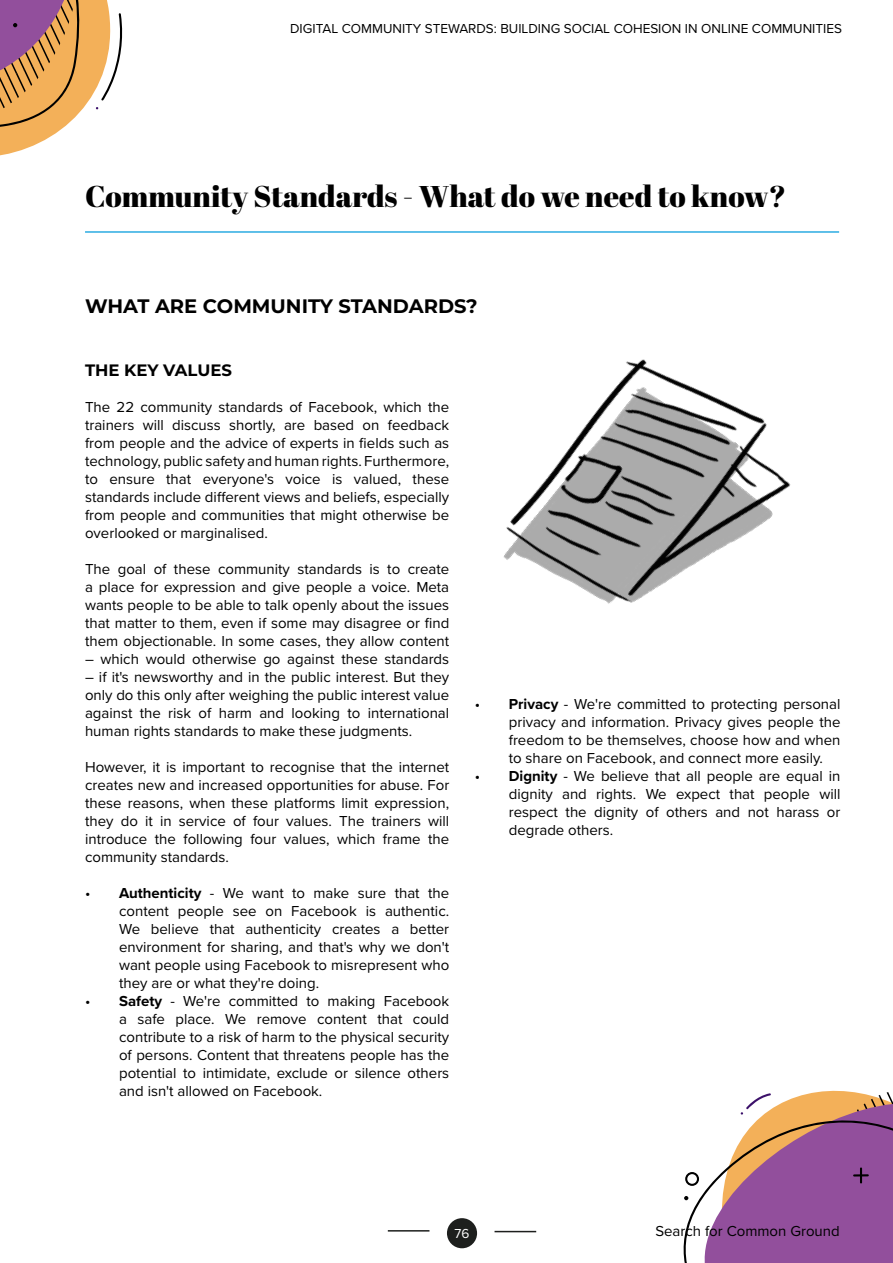
<style>
.page{position:relative;width:893px;height:1263px;background:#fff}
.page>*{position:absolute;margin:0;border:0;box-sizing:border-box;transform-origin:0 0}
.t1{font:30px "Abril Fatface";color:#000}
.t2{font:700 19.5px "Montserrat";color:#000}
.t3{font:700 16.5px "Montserrat";color:#000}
.t4{font:15px/18px "Proxima Nova";color:#000;text-align:justify}
.t5{font:13.5px "Proxima Nova";color:#000}
.t6{font:13.5px "Proxima Nova";color:#fff}
.s1{font-weight:700}
</style>
<div class="page">
<div style="left:447px;top:1218px;width:30px;height:30px;background:#1d1f1d;border-radius:50%"></div>
<hr style="left:388px;top:1230px;width:41px;height:1px;background:#1d1f1d">
<hr style="left:495px;top:1231px;width:41px;height:1px;background:#1d1f1d">
<svg style="left:0;top:0;width:123px;height:156px"></svg>
<svg style="left:683px;top:1090px;width:210px;height:173px"></svg>
<hr style="left:85px;top:231px;width:754px;height:2px;background:#2babe2">
<img style="left:503px;top:359px;width:288px;height:245px">
<p class="t5" style="left:290px;top:18px;width:553px">DIGITAL COMMUNITY STEWARDS: BUILDING SOCIAL COHESION IN ONLINE COMMUNITIES</p>
<h1 class="t1" style="left:85px;top:175px;width:703px">Community Standards - What do we need to know?</h1>
<h2 class="t2" style="left:85px;top:292px;width:394px">WHAT ARE COMMUNITY STANDARDS?</h2>
<p class="t3" style="left:85px;top:358px;width:148px">THE KEY VALUES</p>
<p class="t4" style="left:85px;top:397px;width:366px">The 22 community standards of Facebook, which the trainers will discuss shortly, are based on feedback from people and the advice of experts in fields such as technology, public safety and human rights. Furthermore, to ensure that everyone's voice is valued, these standards include different views and beliefs, especially from people and communities that might otherwise be overlooked or marginalised.</p>
<p class="t4" style="left:85px;top:559px;width:366px">The goal of these community standards is to create a place for expression and give people a voice. Meta wants people to be able to talk openly about the issues that matter to them, even if some may disagree or find them objectionable. In some cases, they allow content</p>
<p class="t4" style="left:85px;top:649px;width:366px">– which would otherwise go against these standards</p>
<p class="t4" style="left:85px;top:667px;width:366px">– if it's newsworthy and in the public interest. But they only do this only after weighing the public interest value against the risk of harm and looking to international human rights standards to make these judgments.</p>
<p class="t4" style="left:85px;top:757px;width:366px">However, it is important to recognise that the internet creates new and increased opportunities for abuse. For these reasons, when these platforms limit expression, they do it in service of four values. The trainers will introduce the following four values, which frame the community standards.</p>
<p class="t4" style="left:119px;top:883px;width:332px;text-indent:-34px">• <span class="s1">Authenticity</span> - We want to make sure that the content people see on Facebook is authentic.<br>We believe that authenticity creates a better environment for sharing, and that's why we don't want people using Facebook to misrepresent who they are or what they're doing.</p>
<p class="t4" style="left:119px;top:991px;width:332px;text-indent:-34px">• <span class="s1">Safety</span> - We're committed to making Facebook a safe place. We remove content that could contribute to a risk of harm to the physical security of persons. Content that threatens people has the potential to intimidate, exclude or silence others and isn't allowed on Facebook.</p>
<p class="t4" style="left:509px;top:694px;width:333px;text-indent:-34px">• <span class="s1">Privacy</span> - We're committed to protecting personal privacy and information. Privacy gives people the freedom to be themselves, choose how and when to share on Facebook, and connect more easily.</p>
<p class="t4" style="left:509px;top:766px;width:333px;text-indent:-34px">• <span class="s1">Dignity</span> - We believe that all people are equal in dignity and rights. We expect that people will respect the dignity of others and not harass or degrade others.</p>
<p class="t6" style="left:455px;top:1224px;width:16px">76</p>
<p class="t4" style="left:655px;top:1221px;width:186px">Search for Common Ground</p>
</div>
